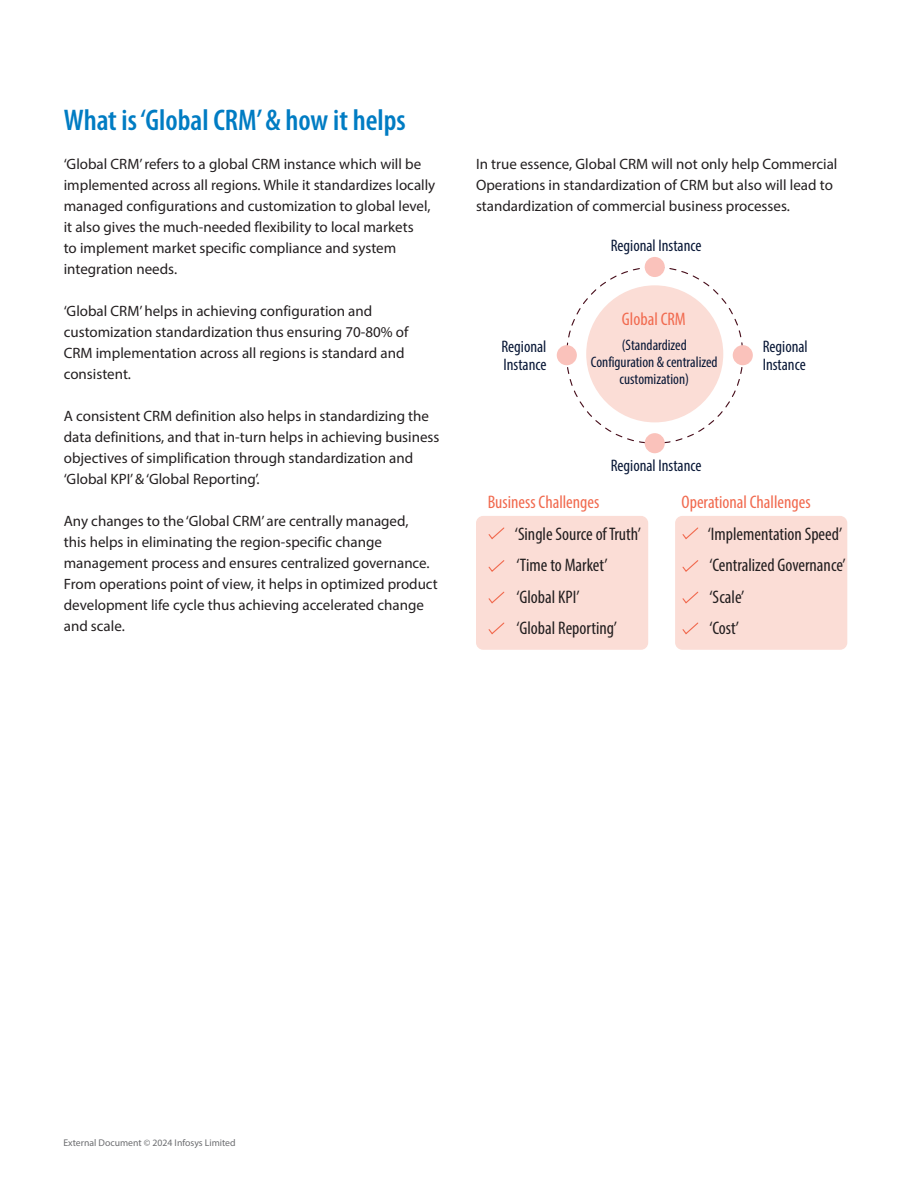
<style>
.page{position:relative;width:918px;height:1188px;background:#fff}
.page>*{position:absolute;margin:0;border:0;box-sizing:border-box;transform-origin:0 0}
.t1{font:600 condensed 30px "Myriad Pro";color:#007cc3}
.t2{font:condensed 18.3px/31.3px "Myriad Pro";color:#231f20}
.t3{font:condensed 18.3px "Myriad Pro";color:#f16a4f}
.t4{font:condensed 16.65px/18.3px "Myriad Pro";color:#081736}
.t5{font:condensed 15.15px/16.6px "Myriad Pro";color:#081736;text-align:center}
.t6{font:15px/21px "Myriad Pro";color:#231f20}
.t7{font:9.75px "Myriad Pro";color:#6c6d70}
</style>
<div class="page">
<div style="left:476px;top:516px;width:172px;height:134px;background:#fbddd6;border-radius:7px"></div>
<div style="left:675px;top:516px;width:172px;height:134px;background:#fbddd6;border-radius:7px"></div>
<div style="left:645px;top:257px;width:20px;height:20px;background:#fac2bb;border-radius:50%"></div>
<div style="left:586px;top:285px;width:137px;height:137px;background:#fbddd6;border-radius:50%"></div>
<div style="left:645px;top:433px;width:20px;height:20px;background:#fac2bb;border-radius:50%"></div>
<div style="left:733px;top:345px;width:20px;height:20px;background:#fac2bb;border-radius:50%"></div>
<div style="left:557px;top:345px;width:20px;height:20px;background:#fac2bb;border-radius:50%"></div>
<svg style="left:488px;top:527px;width:17px;height:13px"></svg>
<svg style="left:488px;top:560px;width:17px;height:12px"></svg>
<svg style="left:488px;top:591px;width:17px;height:13px"></svg>
<svg style="left:488px;top:622px;width:17px;height:13px"></svg>
<svg style="left:682px;top:527px;width:17px;height:13px"></svg>
<svg style="left:682px;top:560px;width:17px;height:12px"></svg>
<svg style="left:682px;top:591px;width:17px;height:13px"></svg>
<svg style="left:682px;top:622px;width:17px;height:13px"></svg>
<h1 class="t1" style="left:64px;top:101px;width:344px">What is ‘Global CRM’ &amp; how it helps</h1>
<p class="t6" style="left:64px;top:153px;width:373px">‘Global CRM’ refers to a global CRM instance which will be implemented across all regions. While it standardizes locally managed configurations and customization to global level, it also gives the much-needed flexibility to local markets<br>to implement market specific compliance and system integration needs.</p>
<p class="t6" style="left:64px;top:300px;width:346px">‘Global CRM’ helps in achieving configuration and customization standardization thus ensuring 70-80% of CRM implementation across all regions is standard and consistent.</p>
<p class="t6" style="left:64px;top:405px;width:377px">A consistent CRM definition also helps in standardizing the data definitions, and that in-turn helps in achieving business objectives of simplification through standardization and ‘Global KPI’ &amp; ‘Global Reporting’.</p>
<p class="t6" style="left:64px;top:510px;width:376px">Any changes to the ‘Global CRM’ are centrally managed,<br>this helps in eliminating the region-specific change management process and ensures centralized governance.<br>From operations point of view, it helps in optimized product development life cycle thus achieving accelerated change and scale.</p>
<p class="t6" style="left:476px;top:153px;width:363px">In true essence, Global CRM will not only help Commercial<br>Operations in standardization of CRM but also will lead to standardization of commercial business processes.</p>
<p class="t4" style="left:611px;top:236px;width:92px">Regional Instance</p>
<p class="t3" style="left:622px;top:308px;width:65px">Global CRM</p>
<p class="t5" style="left:591px;top:337px;width:128px">(Standardized<br>Configuration &amp; centralized customization)</p>
<p class="t4" style="left:501px;top:337px;width:47px">Regional<br>Instance</p>
<p class="t4" style="left:763px;top:337px;width:47px">Regional<br>Instance</p>
<p class="t4" style="left:611px;top:456px;width:92px">Regional Instance</p>
<p class="t3" style="left:488px;top:491px;width:113px">Business Challenges</p>
<p class="t3" style="left:682px;top:491px;width:131px">Operational Challenges</p>
<p class="t2" style="left:515px;top:518px;width:128px">‘Single Source of Truth’ ‘Time to Market’ ‘Global KPI’<br>‘Global Reporting’</p>
<p class="t2" style="left:708px;top:518px;width:140px">‘Implementation Speed’ ‘Centralized Governance’ ‘Scale’<br>‘Cost’</p>
<p class="t7" style="left:63px;top:1137px;width:174px">External Document © 2024 Infosys Limited</p>
</div>
